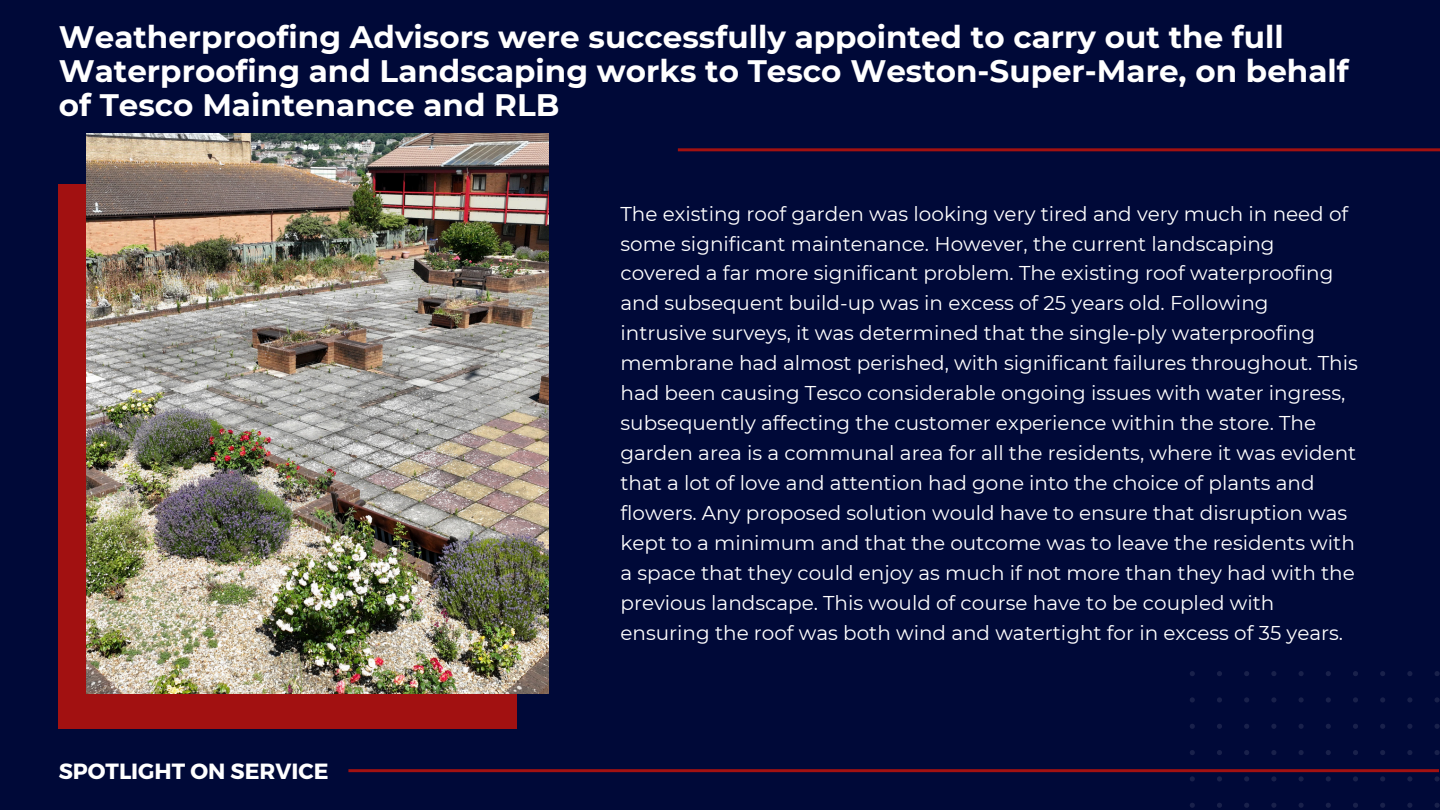
<style>
.page{position:relative;width:1440px;height:810px;background:#000938}
.page>*{position:absolute;margin:0;border:0;box-sizing:border-box;transform-origin:0 0}
.t1{font:700 31px/33.8px "Montserrat";color:#fff}
.t2{font:700 22px "Montserrat";color:#fff}
.t3{font:20px/29.9px "Montserrat";color:#fff}
</style>
<div class="page">
<svg style="left:1190px;top:671px;width:250px;height:137px"></svg>
<hr style="left:678px;top:148px;width:762px;height:3px;background:#a21111">
<hr style="left:348px;top:769px;width:1091px;height:3px;background:#a21111">
<div style="left:59px;top:184px;width:458px;height:545px;background:#a21111"></div>
<img style="left:86px;top:133px;width:462px;height:561px">
<p class="t1" style="left:59px;top:20px;width:1292px">Weatherproofing Advisors were successfully appointed to carry out the full<br>Waterproofing and Landscaping works to Tesco Weston-Super-Mare, on behalf of Tesco Maintenance and RLB</p>
<p class="t2" style="left:59px;top:757px;width:271px">SPOTLIGHT ON SERVICE</p>
<p class="t3" style="left:620px;top:198px;width:739px">The existing roof garden was looking very tired and very much in need of some significant maintenance. However, the current landscaping covered a far more significant problem. The existing roof waterproofing and subsequent build-up was in excess of 25 years old. Following intrusive surveys, it was determined that the single-ply waterproofing membrane had almost perished, with significant failures throughout. This had been causing Tesco considerable ongoing issues with water ingress, subsequently affecting the customer experience within the store. The garden area is a communal area for all the residents, where it was evident that a lot of love and attention had gone into the choice of plants and flowers. Any proposed solution would have to ensure that disruption was kept to a minimum and that the outcome was to leave the residents with a space that they could enjoy as much if not more than they had with the previous landscape. This would of course have to be coupled with ensuring the roof was both wind and watertight for in excess of 35 years.</p>
</div>
